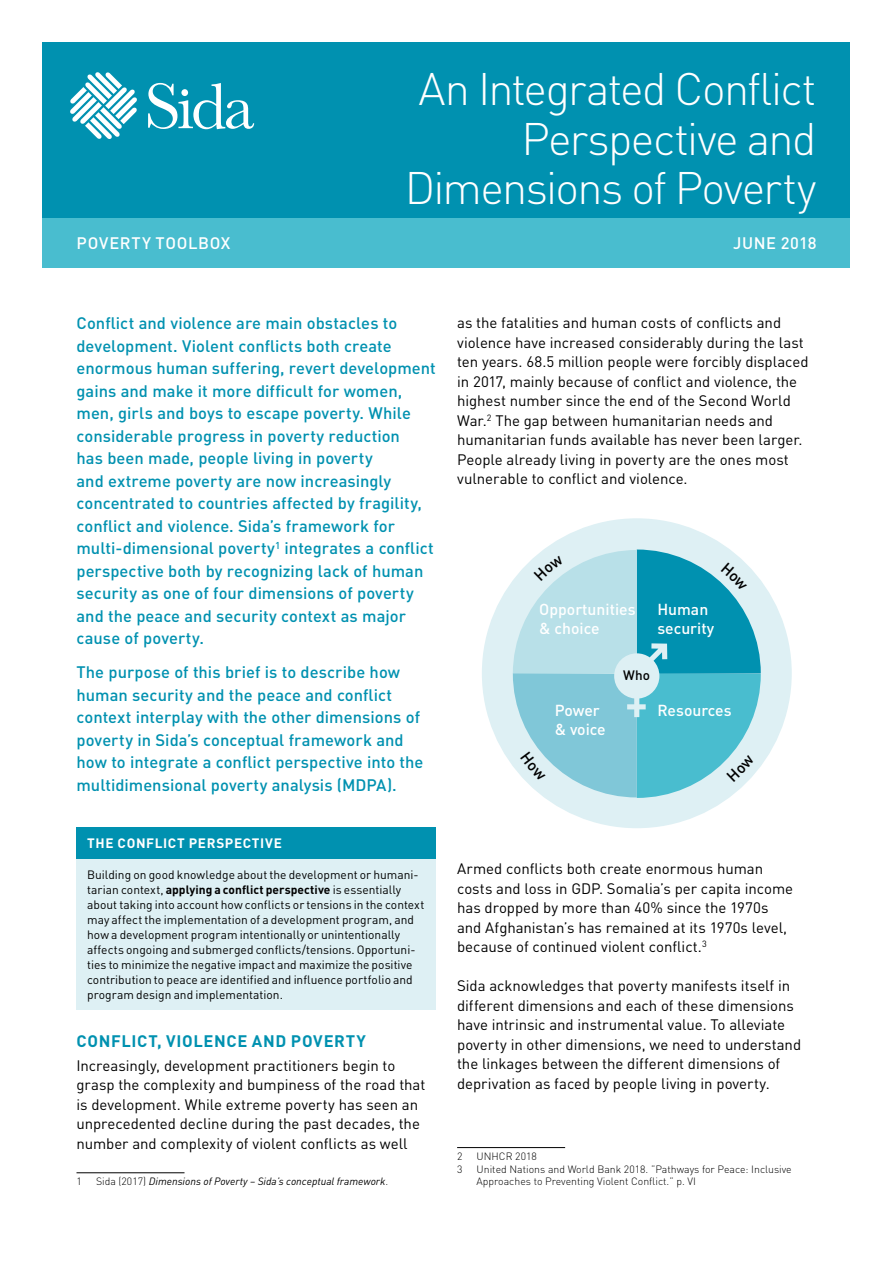
<style>
.page{position:relative;width:893px;height:1263px;background:#fff}
.page>*{position:absolute;margin:0;border:0;box-sizing:border-box;transform-origin:0 0}
.t1{font:300 45px/49.5px "DIN Pro";letter-spacing:-.035em;color:#fff;text-align:right}
.t2{font:500 16.5px/22.5px "DIN Pro";color:#0091b0}
.t3{font:700 16.5px "DIN Pro";letter-spacing:.035em;color:#0091b0}
.t4{font:500 16.5px "DIN Pro";letter-spacing:.04em;color:#fff}
.t5{font:500 15.75px/18.9px "DIN Pro";color:#fff}
.t6{font:15px/19.5px "DIN Pro";letter-spacing:-.005em;color:#000}
.t7{font:700 13.5px "DIN Pro";letter-spacing:.05em;color:#fff}
.t8{font:500 13.5px "DIN Pro";color:#000}
.t9{font:12px/15px "DIN Pro";color:#000}
.t10{font:300 10.5px/12.6px "DIN Pro";color:#000}
.t11{font:italic 10.5px "DIN Pro";color:#000}
.s1{font-weight:700}
.s2{font-weight:300;font-style:normal}
</style>
<div class="page">
<div style="left:43px;top:43px;width:807px;height:175px;background:#0091b0"></div>
<div style="left:43px;top:218px;width:807px;height:49px;background:#49bdcf"></div>
<svg style="left:70px;top:72px;width:67px;height:67px"></svg>
<svg style="left:148px;top:83px;width:106px;height:46px"></svg>
<div style="left:76px;top:827px;width:360px;height:32px;background:#0091b0"></div>
<div style="left:76px;top:859px;width:360px;height:150px;background:#def0f4"></div>
<hr style="left:76px;top:1172px;width:108px;height:1px;background:#000">
<div style="left:482px;top:518px;width:310px;height:310px;background:#def0f4;border-radius:50%"></div>
<hr style="left:457px;top:1147px;width:108px;height:1px;background:#000">
<svg style="left:513px;top:549px;width:248px;height:249px"></svg>
<h1 class="t1" style="left:405px;top:62px;width:413px">An Integrated Conflict<br>Perspective and<br>Dimensions of Poverty</h1>
<p class="t4" style="left:77px;top:232px;width:155px">POVERTY TOOLBOX</p>
<p class="t4" style="left:733px;top:232px;width:85px">JUNE 2018</p>
<p class="t2" style="left:76px;top:311px;width:361px">Conflict and violence are main obstacles to development. Violent conflicts both create enormous human suffering, revert development gains and make it more difficult for women, men, girls and boys to escape poverty. While considerable progress in poverty reduction<br>has been made, people living in poverty<br>and extreme poverty are now increasingly concentrated to countries affected by fragility, conflict and violence. Sida’s framework for multi-dimensional poverty<sup>1</sup> integrates a conflict perspective both by recognizing lack of human security as one of four dimensions of poverty and the peace and security context as major cause of poverty.</p>
<p class="t2" style="left:76px;top:660px;width:348px">The purpose of this brief is to describe how human security and the peace and conflict context interplay with the other dimensions of poverty in Sida’s conceptual framework and how to integrate a conflict perspective into the multidimensional poverty analysis (MDPA).</p>
<p class="t7" style="left:87px;top:834px;width:196px">THE CONFLICT PERSPECTIVE</p>
<p class="t9" style="left:87px;top:866px;width:339px">Building on good knowledge about the development or humani&shy;tarian context, <span class="s1">applying a conflict perspective</span> is essentially about taking into account how conflicts or tensions in the context may affect the implementation of a development program, and how a development program intentionally or unintentionally affects ongoing and submerged conflicts/tensions. Opportuni&shy;ties to minimize the negative impact and maximize the positive contribution to peace are identified and influence portfolio and program design and implementation.</p>
<p class="t3" style="left:77px;top:1030px;width:291px">CONFLICT, VIOLENCE AND POVERTY</p>
<p class="t6" style="left:76px;top:1055px;width:350px">Increasingly, development practitioners begin to grasp the complexity and bumpiness of the road that is development. While extreme poverty has seen an unprecedented decline during the past decades, the number and complexity of violent conflicts as well</p>
<p class="t10" style="left:76px;top:1175px;width:7px">1</p>
<p class="t11" style="left:96px;top:1175px;width:294px"><span class="s2">Sida (2017)</span> Dimensions of Poverty – Sida’s conceptual framework<span class="s2">.</span></p>
<p class="t6" style="left:457px;top:312px;width:353px">as the fatalities and human costs of conflicts and violence have increased considerably during the last ten years. 68.5 million people were forcibly displaced in 2017, mainly because of conflict and violence, the highest number since the end of the Second World War.<sup>2</sup> The gap between humanitarian needs and humanitarian funds available has never been larger.<br>People already living in poverty are the ones most vulnerable to conflict and violence.</p>
<p class="t5" style="left:539px;top:599px;width:98px">Opportunities &amp; choice</p>
<p class="t5" style="left:657px;top:599px;width:58px">Human security</p>
<p class="t8" style="left:623px;top:666px;width:28px">Who</p>
<p class="t5" style="left:555px;top:700px;width:47px">Power</p>
<p class="t5" style="left:657px;top:700px;width:76px">Resources</p>
<p class="t5" style="left:555px;top:719px;width:52px">&amp; voice</p>
<p class="t6" style="left:457px;top:858px;width:337px">Armed conflicts both create enormous human costs and loss in GDP. Somalia’s per capita income has dropped by more than 40% since the 1970s and Afghanistan’s has remained at its 1970s level, because of continued violent conflict.<sup>3</sup></p>
<p class="t6" style="left:457px;top:975px;width:346px">Sida acknowledges that poverty manifests itself in different dimensions and each of these dimensions have intrinsic and instrumental value. To alleviate poverty in other dimensions, we need to understand the linkages between the different dimensions of deprivation as faced by people living in poverty.</p>
<p class="t10" style="left:457px;top:1150px;width:7px">2</p>
<p class="t10" style="left:477px;top:1150px;width:62px">UNHCR 2018</p>
<p class="t10" style="left:457px;top:1162px;width:7px">3</p>
<p class="t10" style="left:477px;top:1162px;width:317px">United Nations and World Bank 2018. ”Pathways for Peace: Inclusive<br>Approaches to Preventing Violent Conflict.” p. VI</p>
</div>
